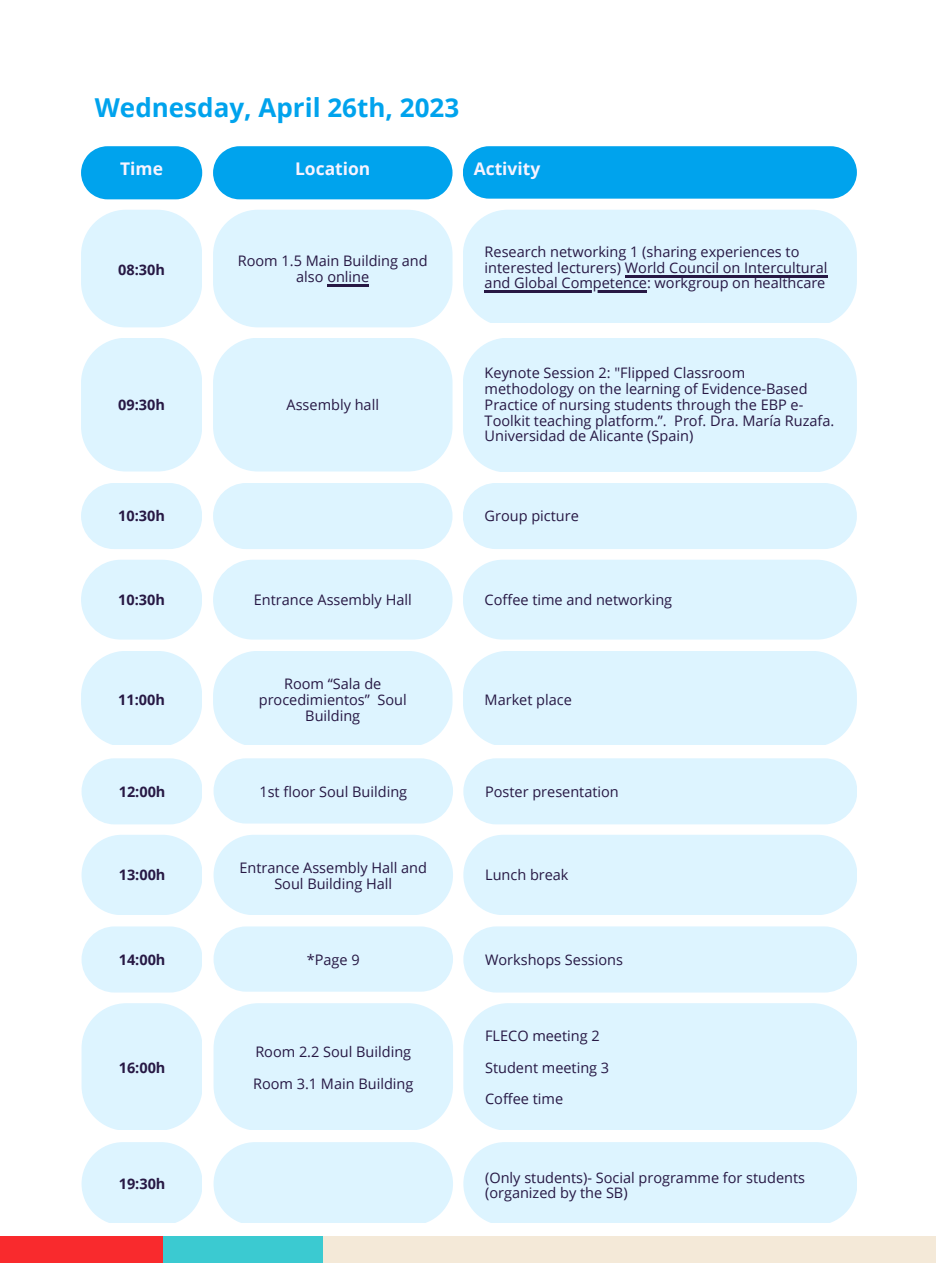
<style>
.page{position:relative;width:936px;height:1263px;background:#fff}
.page>*{position:absolute;margin:0;border:0;box-sizing:border-box;transform-origin:0 0}
.t1{font:700 26.1px "Open Sans";color:#00a3ed}
.t2{font:700 17.4px "Open Sans";color:#f7f3ff}
.t3{font:14.4px/15.6px "Open Sans";color:#271844}
.t4{font:700 14.4px "Open Sans";color:#271844}
</style>
<div class="page">
<div style="left:186px;top:1236px;width:750px;height:26px;background:#f4e9d8"></div>
<div style="left:163px;top:1236px;width:159px;height:26px;background:#3bcad1"></div>
<div style="left:0;top:1236px;width:163px;height:26px;background:#f92a2d"></div>
<div style="left:81px;top:210px;width:120px;height:117px;background:#ddf4ff;border-radius:45px"></div>
<div style="left:213px;top:210px;width:240px;height:117px;background:#ddf4ff;border-radius:45px"></div>
<hr style="left:327px;top:284px;width:42px;height:2px;background:#271844">
<div style="left:463px;top:210px;width:394px;height:113px;background:#ddf4ff"></div>
<hr style="left:625px;top:275px;width:202px;height:2px;background:#271844">
<hr style="left:485px;top:291px;width:162px;height:2px;background:#271844">
<div style="left:81px;top:338px;width:120px;height:133px;background:#ddf4ff;border-radius:45px"></div>
<div style="left:213px;top:338px;width:240px;height:133px;background:#ddf4ff;border-radius:45px"></div>
<div style="left:463px;top:338px;width:394px;height:133px;background:#ddf4ff;border-radius:45px"></div>
<div style="left:81px;top:483px;width:120px;height:66px;background:#ddf4ff;border-radius:33px"></div>
<div style="left:213px;top:483px;width:240px;height:66px;background:#ddf4ff;border-radius:33px"></div>
<div style="left:463px;top:483px;width:394px;height:66px;background:#ddf4ff;border-radius:33px"></div>
<div style="left:81px;top:559px;width:120px;height:80px;background:#ddf4ff;border-radius:40px"></div>
<div style="left:213px;top:559px;width:240px;height:80px;background:#ddf4ff;border-radius:40px"></div>
<div style="left:463px;top:559px;width:394px;height:80px;background:#ddf4ff"></div>
<svg style="left:81px;top:146px;width:121px;height:53px;background:#18abee"></svg>
<div style="left:213px;top:146px;width:239px;height:53px;background:#00a3ed"></div>
<div style="left:463px;top:146px;width:394px;height:53px;background:#00a3ed"></div>
<div style="left:81px;top:650px;width:120px;height:94px;background:#ddf4ff;border-radius:45px"></div>
<div style="left:213px;top:650px;width:240px;height:94px;background:#ddf4ff;border-radius:45px"></div>
<div style="left:463px;top:650px;width:394px;height:94px;background:#ddf4ff;border-radius:45px"></div>
<div style="left:82px;top:758px;width:120px;height:66px;background:#ddf4ff;border-radius:33px"></div>
<div style="left:214px;top:758px;width:239px;height:65px;background:#ddf4ff;border-radius:33px"></div>
<div style="left:463px;top:758px;width:394px;height:66px;background:#ddf4ff;border-radius:33px"></div>
<svg style="left:82px;top:835px;width:120px;height:79px;background:#e1f5ff"></svg>
<div style="left:214px;top:835px;width:239px;height:79px;background:#ddf4ff"></div>
<div style="left:463px;top:834px;width:394px;height:80px;background:#ddf4ff;border-radius:40px"></div>
<div style="left:82px;top:926px;width:120px;height:66px;background:#ddf4ff;border-radius:33px"></div>
<div style="left:214px;top:926px;width:239px;height:65px;background:#ddf4ff;border-radius:33px"></div>
<div style="left:463px;top:926px;width:394px;height:66px;background:#ddf4ff"></div>
<div style="left:82px;top:1003px;width:120px;height:126px;background:#ddf4ff;border-radius:45px"></div>
<div style="left:214px;top:1003px;width:239px;height:126px;background:#ddf4ff;border-radius:45px"></div>
<div style="left:463px;top:1003px;width:394px;height:126px;background:#ddf4ff;border-radius:45px"></div>
<svg style="left:82px;top:1142px;width:120px;height:80px;background:#e1f5ff"></svg>
<div style="left:214px;top:1142px;width:239px;height:80px;background:#ddf4ff"></div>
<div style="left:463px;top:1142px;width:394px;height:80px;background:#ddf4ff"></div>
<h1 class="t1" style="left:95px;top:89px;width:366px">Wednesday, April 26th, 2023</h1>
<p class="t2" style="left:120px;top:157px;width:44px">Time</p>
<p class="t2" style="left:295px;top:157px;width:77px">Location</p>
<p class="t2" style="left:474px;top:157px;width:68px">Activity</p>
<p class="t4" style="left:118px;top:259px;width:48px">08:30h</p>
<p class="t3" style="left:238px;top:252px;width:191px;text-align:center">Room 1.5 Main Building and also online</p>
<p class="t3" style="left:485px;top:243px;width:344px">Research networking 1 (sharing experiences to interested lecturers) World Council on Intercultural and Global Competence: workgroup on healthcare</p>
<p class="t4" style="left:118px;top:394px;width:48px">09:30h</p>
<p class="t3" style="left:287px;top:396px;width:94px">Assembly hall</p>
<p class="t3" style="left:485px;top:365px;width:351px">Keynote Session 2: "Flipped Classroom methodology on the learning of Evidence-Based Practice of nursing students through the EBP e-Toolkit teaching platform.”. Prof. Dra. María Ruzafa.<br>Universidad de Alicante (Spain)</p>
<p class="t4" style="left:118px;top:506px;width:48px">10:30h</p>
<p class="t3" style="left:485px;top:508px;width:96px">Group picture</p>
<p class="t4" style="left:118px;top:589px;width:48px">10:30h</p>
<p class="t3" style="left:254px;top:591px;width:159px">Entrance Assembly Hall</p>
<p class="t3" style="left:485px;top:591px;width:189px">Coffee time and networking</p>
<p class="t4" style="left:118px;top:689px;width:48px">11:00h</p>
<p class="t3" style="left:259px;top:675px;width:149px;text-align:center">Room “Sala de procedimientos” Soul<br>Building</p>
<p class="t3" style="left:485px;top:691px;width:89px">Market place</p>
<p class="t4" style="left:119px;top:781px;width:48px">12:00h</p>
<p class="t3" style="left:259px;top:783px;width:149px">1st floor Soul Building</p>
<p class="t3" style="left:485px;top:783px;width:135px">Poster presentation</p>
<p class="t4" style="left:119px;top:864px;width:48px">13:00h</p>
<p class="t3" style="left:240px;top:859px;width:189px;text-align:center">Entrance Assembly Hall and<br>Soul Building Hall</p>
<p class="t3" style="left:485px;top:866px;width:85px">Lunch break</p>
<p class="t4" style="left:119px;top:949px;width:48px">14:00h</p>
<p class="t3" style="left:307px;top:951px;width:54px">*Page 9</p>
<p class="t3" style="left:485px;top:951px;width:139px">Workshops Sessions</p>
<p class="t4" style="left:119px;top:1057px;width:48px">16:00h</p>
<p class="t3" style="left:253px;top:1035px;width:162px;line-height:31.5px">Room 2.2 Soul Building<br>Room 3.1 Main Building</p>
<p class="t3" style="left:485px;top:1019px;width:126px;line-height:31.5px">FLECO meeting 2<br>Student meeting 3<br>Coffee time</p>
<p class="t4" style="left:119px;top:1173px;width:48px">19:30h</p>
<p class="t3" style="left:485px;top:1169px;width:321px">(Only students)- Social programme for students (organized by the SB)</p>
</div>
